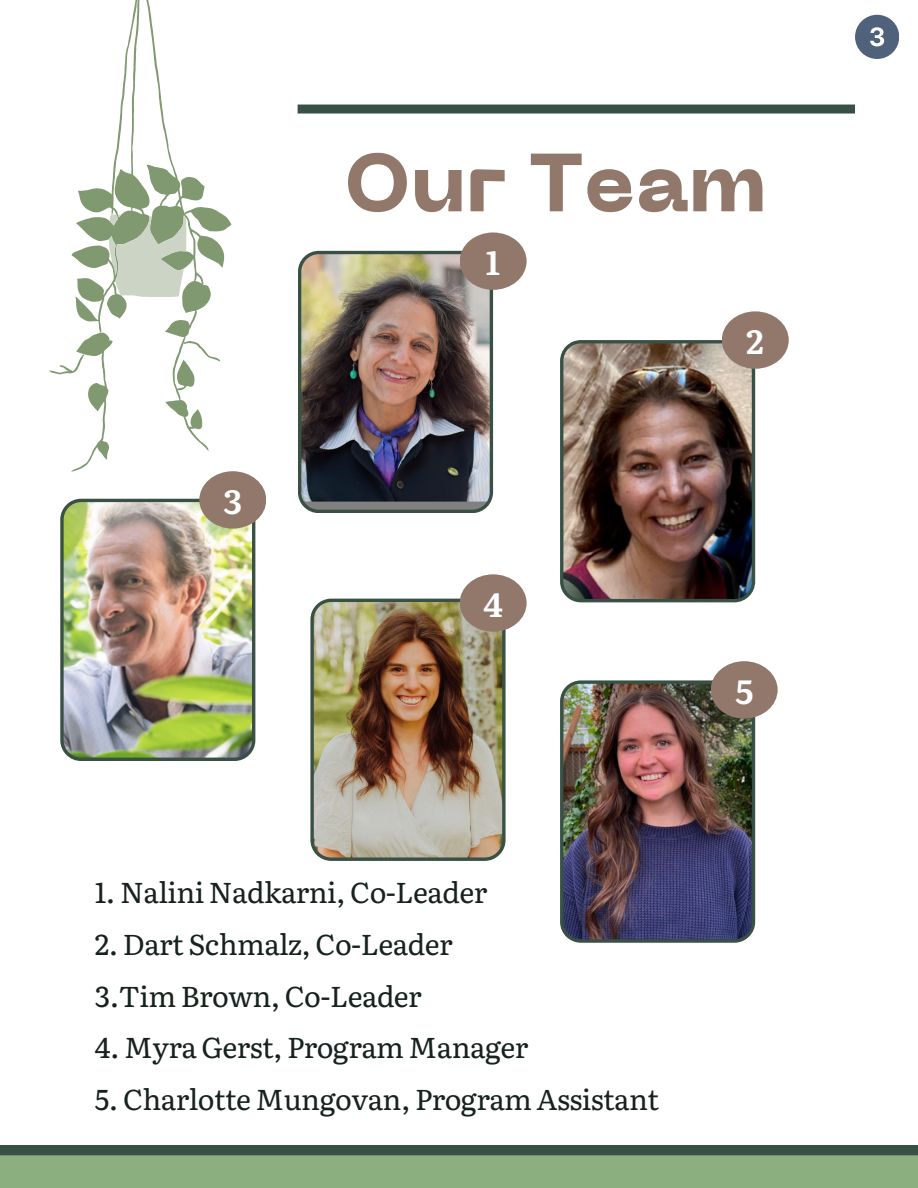
<style>
.page{position:relative;width:918px;height:1188px;background:#fff}
.page>*{position:absolute;margin:0;border:0;box-sizing:border-box;transform-origin:0 0}
.t1{font:800 81.9px "PP Neue Machina";color:#92786b}
.t2{font:700 33.6px "Literata";color:#fff}
.t3{font:28.65px "Literata";letter-spacing:-.02em;color:#16221c}
</style>
<div class="page">
<div style="left:298px;top:105px;width:557px;height:9px;background:#395144"></div>
<img style="left:298px;top:251px;width:195px;height:262px">
<img style="left:310px;top:599px;width:196px;height:262px">
<img style="left:60px;top:499px;width:195px;height:262px">
<img style="left:560px;top:340px;width:195px;height:262px">
<img style="left:560px;top:680px;width:195px;height:263px">
<div style="left:460px;top:232px;width:67px;height:58px;background:#92786b;border-radius:50%"></div>
<div style="left:722px;top:311px;width:67px;height:58px;background:#92786b;border-radius:50%"></div>
<div style="left:711px;top:661px;width:67px;height:58px;background:#92786b;border-radius:50%"></div>
<div style="left:460px;top:574px;width:67px;height:58px;background:#92786b;border-radius:50%"></div>
<div style="left:199px;top:471px;width:67px;height:58px;background:#92786b;border-radius:50%"></div>
<svg style="left:0;top:1145px;width:918px;height:43px;background:#789871"></svg>
<svg style="left:71px;top:0;width:160px;height:451px"></svg>
<svg style="left:184px;top:341px;width:36px;height:20px"></svg>
<svg style="left:49px;top:332px;width:64px;height:140px"></svg>
<svg style="left:108px;top:214px;width:79px;height:83px;background:#b6c3ad"></svg>
<svg style="left:855px;top:15px;width:44px;height:44px"></svg>
<p class="t1" style="left:344px;top:151px;width:424px">Our Team</p>
<p class="t2" style="left:486px;top:235px;width:15px">1</p>
<p class="t2" style="left:224px;top:474px;width:20px">3</p>
<p class="t2" style="left:483px;top:577px;width:21px">4</p>
<p class="t3" style="left:95px;top:870px;width:394px">1. Nalini Nadkarni, Co-Leader</p>
<p class="t3" style="left:95px;top:921px;width:359px">2. Dart Schmalz, Co-Leader</p>
<p class="t3" style="left:95px;top:973px;width:328px">3.Tim Brown, Co-Leader</p>
<p class="t3" style="left:95px;top:1025px;width:435px">4. Myra Gerst, Program Manager</p>
<p class="t3" style="left:95px;top:1076px;width:566px">5. Charlotte Mungovan, Program Assistant</p>
<p class="t2" style="left:747px;top:314px;width:19px">2</p>
<p class="t2" style="left:735px;top:664px;width:20px">5</p>
</div>
